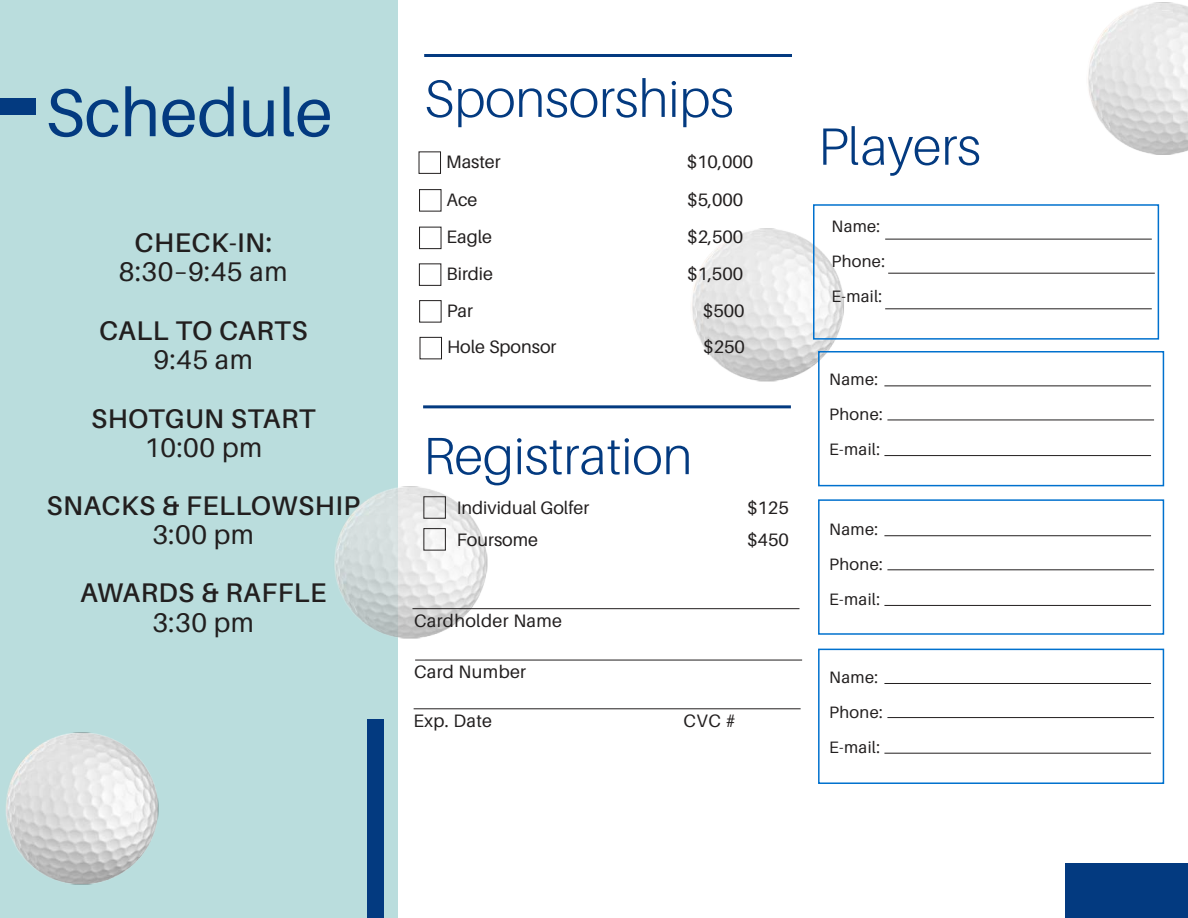
<style>
.page{position:relative;width:1188px;height:918px;background:#fff}
.page>*{position:absolute;margin:0;border:0;box-sizing:border-box;transform-origin:0 0}
.t1{font:67.5px "Aileron";color:#033a80}
.t2{font:300 52.5px "Aileron";color:#033a80}
.t3{font:600 27px "Aileron";letter-spacing:.02em;color:#221f1f}
.t4{font:27px "Aileron";letter-spacing:.02em;color:#221f1f}
.t5{font:18px "Aileron";color:#221f1f}
.t6{font:18px "Aileron";letter-spacing:.02em;color:#221f1f}
.t7{font:16.5px/35px "Aileron";letter-spacing:.02em;color:#221f1f}
</style>
<div class="page">
<img style="left:692px;top:228px;width:152px;height:154px">
<div style="left:0;top:0;width:397px;height:918px;background:#badddd"></div>
<div style="left:0;top:99px;width:36px;height:16px;background:#033a80"></div>
<div style="left:367px;top:719px;width:17px;height:199px;background:#033a80"></div>
<div style="left:1065px;top:864px;width:123px;height:54px;background:#033a80"></div>
<img style="left:6px;top:732px;width:153px;height:153px">
<div style="left:420px;top:337px;width:22px;height:22px;border:1px solid #221f1f"></div>
<hr style="left:884px;top:386px;width:267px;height:1px;background:#221f1f">
<hr style="left:887px;top:420px;width:267px;height:1px;background:#221f1f">
<hr style="left:884px;top:455px;width:267px;height:1px;background:#221f1f">
<div style="left:818px;top:351px;width:346px;height:135px;border:2px solid #0071ce"></div>
<hr style="left:884px;top:535px;width:267px;height:1px;background:#221f1f">
<hr style="left:887px;top:570px;width:267px;height:1px;background:#221f1f">
<hr style="left:884px;top:605px;width:267px;height:1px;background:#221f1f">
<div style="left:818px;top:499px;width:346px;height:136px;border:2px solid #0071ce"></div>
<hr style="left:884px;top:683px;width:267px;height:1px;background:#221f1f">
<hr style="left:887px;top:717px;width:267px;height:1px;background:#221f1f">
<hr style="left:884px;top:753px;width:267px;height:1px;background:#221f1f">
<div style="left:818px;top:649px;width:346px;height:135px;border:2px solid #0071ce"></div>
<img style="left:334px;top:484px;width:184px;height:167px">
<div style="left:813px;top:204px;width:346px;height:136px;border:2px solid #0071ce"></div>
<hr style="left:885px;top:239px;width:267px;height:1px;background:#221f1f">
<hr style="left:888px;top:273px;width:267px;height:1px;background:#221f1f">
<hr style="left:885px;top:309px;width:267px;height:1px;background:#221f1f">
<img style="left:1088px;top:2px;width:100px;height:153px">
<div style="left:423px;top:496px;width:23px;height:23px;border:1px solid #221f1f"></div>
<div style="left:423px;top:528px;width:23px;height:22px;border:1px solid #221f1f"></div>
<div style="left:419px;top:263px;width:22px;height:23px;border:1px solid #221f1f"></div>
<div style="left:419px;top:227px;width:22px;height:22px;border:1px solid #221f1f"></div>
<div style="left:419px;top:189px;width:22px;height:22px;border:1px solid #221f1f"></div>
<div style="left:419px;top:151px;width:22px;height:23px;border:1px solid #221f1f"></div>
<div style="left:419px;top:300px;width:23px;height:22px;border:1px solid #221f1f"></div>
<hr style="left:413px;top:608px;width:387px;height:1px;background:#221f1f">
<hr style="left:415px;top:660px;width:387px;height:1px;background:#221f1f">
<hr style="left:414px;top:709px;width:387px;height:1px;background:#221f1f">
<hr style="left:423px;top:405px;width:368px;height:3px;background:#033a80">
<hr style="left:424px;top:54px;width:368px;height:3px;background:#033a80">
<h1 class="t1" style="left:45px;top:82px;width:289px">Schedule</h1>
<h3 class="t3" style="left:135px;top:232px;width:139px">CHECK-IN:</h3>
<h3 class="t4" style="left:119px;top:260px;width:170px">8:30–9:45 am</h3>
<h3 class="t3" style="left:99px;top:320px;width:210px">CALL TO CARTS</h3>
<h3 class="t4" style="left:154px;top:348px;width:101px">9:45 am</h3>
<h3 class="t3" style="left:91px;top:408px;width:226px">SHOTGUN START</h3>
<h3 class="t4" style="left:144px;top:436px;width:119px">10:00 pm</h3>
<h3 class="t3" style="left:47px;top:495px;width:315px">SNACKS &amp; FELLOWSHIP</h3>
<h3 class="t4" style="left:152px;top:522px;width:103px">3:00 pm</h3>
<h3 class="t3" style="left:80px;top:582px;width:248px">AWARDS &amp; RAFFLE</h3>
<h3 class="t4" style="left:152px;top:610px;width:103px">3:30 pm</h3>
<h2 class="t2" style="left:424px;top:76px;width:311px">Sponsorships</h2>
<p class="t5" style="left:446px;top:153px;width:56px">Master</p>
<p class="t5" style="left:687px;top:153px;width:68px">$10,000</p>
<p class="t5" style="left:447px;top:191px;width:32px">Ace</p>
<p class="t5" style="left:687px;top:191px;width:58px">$5,000</p>
<p class="t5" style="left:447px;top:229px;width:47px">Eagle</p>
<p class="t5" style="left:687px;top:229px;width:58px">$2,500</p>
<p class="t5" style="left:446px;top:265px;width:48px">Birdie</p>
<p class="t5" style="left:687px;top:265px;width:58px">$1,500</p>
<p class="t5" style="left:447px;top:302px;width:28px">Par</p>
<p class="t5" style="left:703px;top:302px;width:43px">$500</p>
<p class="t5" style="left:447px;top:339px;width:111px">Hole Sponsor</p>
<p class="t5" style="left:703px;top:339px;width:43px">$250</p>
<h2 class="t2" style="left:423px;top:433px;width:271px">Registration</h2>
<p class="t5" style="left:457px;top:500px;width:134px">Individual Golfer</p>
<p class="t5" style="left:747px;top:500px;width:43px">$125</p>
<p class="t5" style="left:457px;top:532px;width:83px">Foursome</p>
<p class="t5" style="left:747px;top:532px;width:43px">$450</p>
<p class="t6" style="left:414px;top:613px;width:150px">Cardholder Name</p>
<p class="t6" style="left:414px;top:664px;width:114px">Card Number</p>
<p class="t5" style="left:414px;top:713px;width:80px">Exp. Date</p>
<p class="t5" style="left:684px;top:713px;width:54px">CVC #</p>
<h2 class="t2" style="left:818px;top:124px;width:164px">Players</h2>
<p class="t7" style="left:832px;top:210px;width:55px">Name:<br>Phone:<br>E-mail:</p>
<p class="t7" style="left:829px;top:363px;width:55px">Name:<br>Phone:<br>E-mail:</p>
<p class="t7" style="left:829px;top:513px;width:55px">Name:<br>Phone:<br>E-mail:</p>
<p class="t7" style="left:829px;top:660px;width:55px">Name:<br>Phone:<br>E-mail:</p>
</div>
